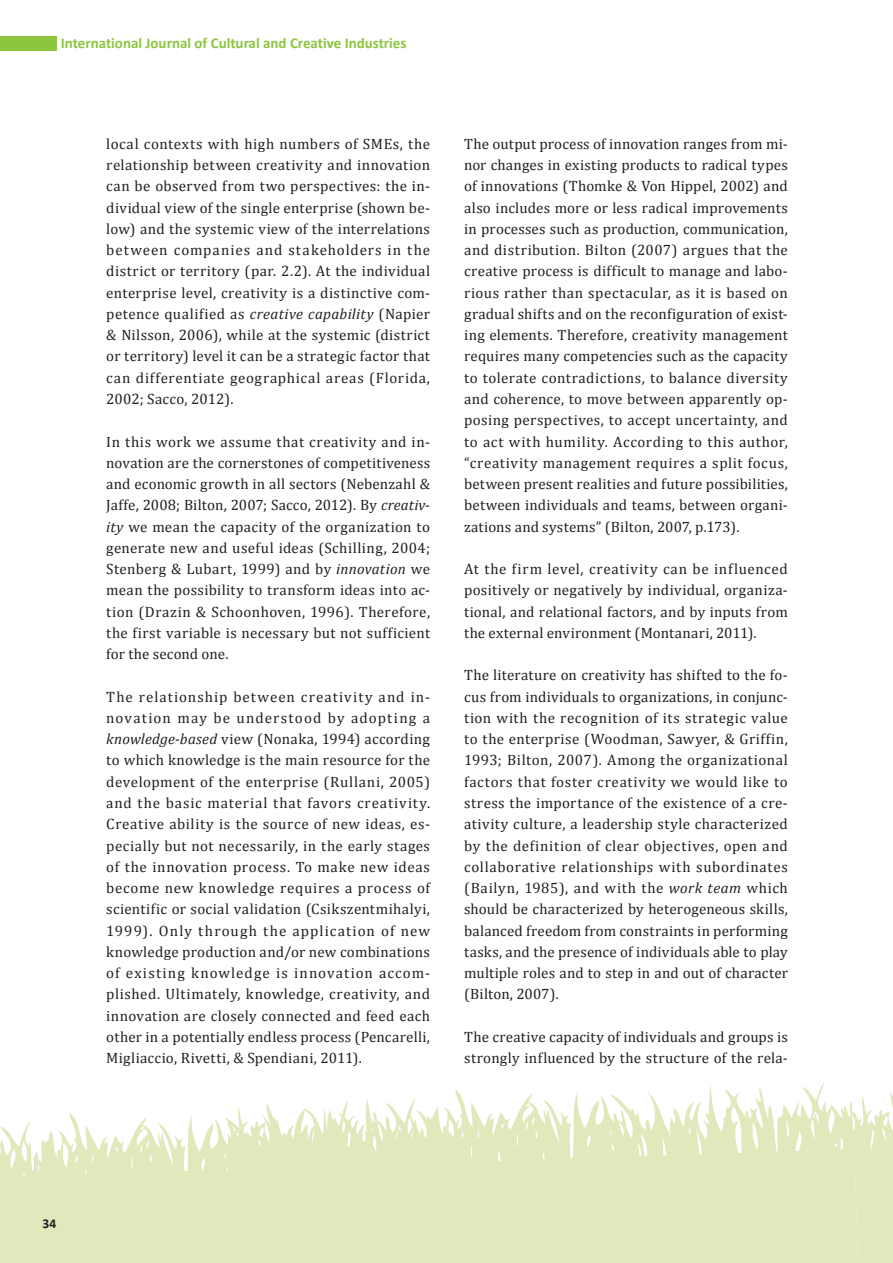
<style>
.page{position:relative;width:893px;height:1263px;background:#fff}
.page>*{position:absolute;margin:0;border:0;box-sizing:border-box;transform-origin:0 0}
.journal{font:15px/21.3px "Cambria";letter-spacing:.015em;color:#231f20;text-align:justify}
.t1{font:700 15px "Calibri";color:#8bc63e}
.t2{font:700 13.5px "Calibri";color:#231f20}
.s1{font-style:italic}
</style>
<div class="page">
<svg style="left:0;top:1083px;width:851px;height:180px;fill:#e0e8bc"></svg>
<svg style="left:851px;top:1092px;width:42px;height:171px;background:#e4ebc6"></svg>
<div style="left:0;top:36px;width:57px;height:15px;background:#8bc63e"></div>
<p class="t1" style="left:61px;top:33px;width:347px">International Journal of Cultural and Creative Industries</p>
<p class="journal" style="left:106px;top:133px;width:325px">local contexts with high numbers of SMEs, the relationship between creativity and innovation can be observed from two perspectives: the in&shy;dividual view of the single enterprise (shown be&shy;low) and the systemic view of the interrelations between companies and stakeholders in the district or territory (par. 2.2). At the individual enterprise level, creativity is a distinctive com&shy;petence qualified as <span class="s1">creative capability</span> (Napier &amp; Nilsson, 2006), while at the systemic (district or territory) level it can be a strategic factor that can differentiate geographical areas (Florida, 2002; Sacco, 2012).</p>
<p class="journal" style="left:106px;top:431px;width:325px">In this work we assume that creativity and in&shy;novation are the cornerstones of competitiveness and economic growth in all sectors (Nebenzahl &amp; Jaffe, 2008; Bilton, 2007; Sacco, 2012). By <span class="s1">creativ&shy;ity</span> we mean the capacity of the organization to generate new and useful ideas (Schilling, 2004; Stenberg &amp; Lubart, 1999) and by <span class="s1">innovation</span> we mean the possibility to transform ideas into ac&shy;tion (Drazin &amp; Schoonhoven, 1996). Therefore, the first variable is necessary but not sufficient for the second one.</p>
<p class="journal" style="left:106px;top:686px;width:325px">The relationship between creativity and in&shy;novation may be understood by adopting a <span class="s1">knowledge-based</span> view (Nonaka, 1994) according to which knowledge is the main resource for the development of the enterprise (Rullani, 2005) and the basic material that favors creativity.<br>Creative ability is the source of new ideas, es&shy;pecially but not necessarily, in the early stages of the innovation process. To make new ideas become new knowledge requires a process of scientific or social validation (Csikszentmihalyi, 1999). Only through the application of new knowledge production and/or new combinations of existing knowledge is innovation accom&shy;plished. Ultimately, knowledge, creativity, and innovation are closely connected and feed each other in a potentially endless process (Pencarelli, Migliaccio, Rivetti, &amp; Spendiani, 2011).</p>
<p class="journal" style="left:464px;top:133px;width:325px">The output process of innovation ranges from mi&shy;nor changes in existing products to radical types of innovations (Thomke &amp; Von Hippel, 2002) and also includes more or less radical improvements in processes such as production, communication, and distribution. Bilton (2007) argues that the creative process is difficult to manage and labo&shy;rious rather than spectacular, as it is based on gradual shifts and on the reconfiguration of exist&shy;ing elements. Therefore, creativity management requires many competencies such as the capacity to tolerate contradictions, to balance diversity and coherence, to move between apparently op&shy;posing perspectives, to accept uncertainty, and to act with humility. According to this author, “creativity management requires a split focus, between present realities and future possibilities, between individuals and teams, between organi&shy;zations and systems” (Bilton, 2007, p.173).</p>
<p class="journal" style="left:464px;top:558px;width:325px">At the firm level, creativity can be influenced positively or negatively by individual, organiza&shy;tional, and relational factors, and by inputs from the external environment (Montanari, 2011).</p>
<p class="journal" style="left:464px;top:664px;width:325px">The literature on creativity has shifted to the fo&shy;cus from individuals to organizations, in conjunc&shy;tion with the recognition of its strategic value to the enterprise (Woodman, Sawyer, &amp; Griffin, 1993; Bilton, 2007). Among the organizational factors that foster creativity we would like to stress the importance of the existence of a cre&shy;ativity culture, a leadership style characterized by the definition of clear objectives, open and collaborative relationships with subordinates (Bailyn, 1985), and with the <span class="s1">work team</span> which should be characterized by heterogeneous skills, balanced freedom from constraints in performing tasks, and the presence of individuals able to play multiple roles and to step in and out of character (Bilton, 2007).</p>
<p class="journal" style="left:464px;top:1026px;width:325px">The creative capacity of individuals and groups is strongly influenced by the structure of the rela-</p>
<p class="t2" style="left:43px;top:1214px;width:15px">34</p>
</div>
